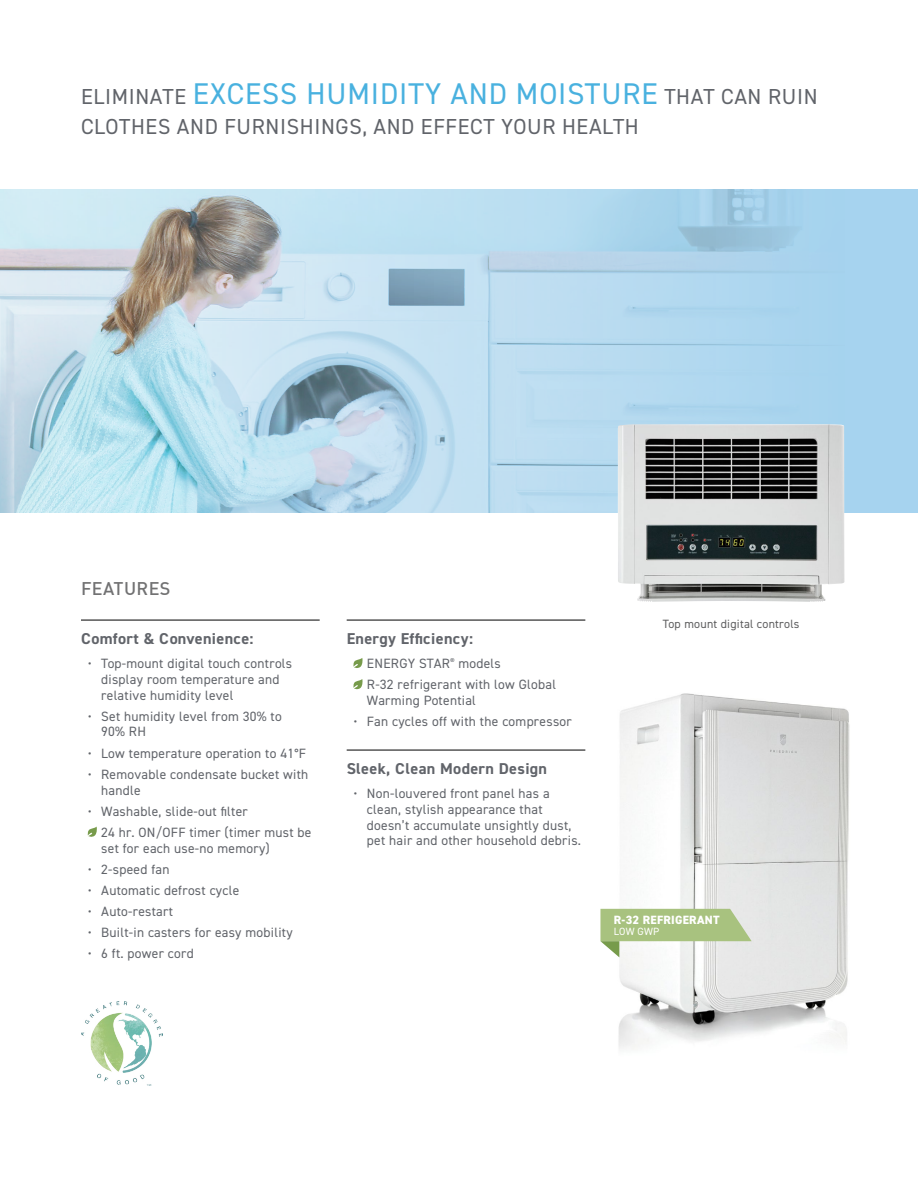
<style>
.page{position:relative;width:918px;height:1188px;background:#fff}
.page>*{position:absolute;margin:0;border:0;box-sizing:border-box;transform-origin:0 0}
.t1{font:30px "DIN2014";letter-spacing:.03em;color:#49b1df}
.t2{font:21.75px "DIN2014";letter-spacing:.03em;color:#61646a}
.t3{font:500 18px "DIN";letter-spacing:.02em;color:#727273}
.t4{font:700 15.75px "DIN2014";letter-spacing:.02em;color:#61646a}
.t5{font:13.5px/15.8px "DIN2014";letter-spacing:.02em;color:#61646a}
.t6{font:12px "DIN2014";letter-spacing:.02em;color:#5e5e5f}
.t7{font:800 12px "DIN2014";letter-spacing:.02em;color:#fff}
.t8{font:10.5px "DIN2014";letter-spacing:.02em;color:#fff}
.s1{font-size:21.75px;color:#61646a}
</style>
<div class="page">
<svg style="left:0;top:189px;width:918px;height:324px;background:#b5d5e6"></svg>
<hr style="left:81px;top:620px;width:239px;height:1px;background:#000">
<svg style="left:87px;top:826px;width:10px;height:11px"></svg>
<hr style="left:347px;top:620px;width:238px;height:1px;background:#000">
<hr style="left:347px;top:750px;width:238px;height:1px;background:#000">
<svg style="left:353px;top:658px;width:10px;height:10px"></svg>
<svg style="left:353px;top:679px;width:10px;height:11px"></svg>
<img style="left:618px;top:424px;width:226px;height:178px">
<img style="left:604px;top:693px;width:246px;height:356px">
<svg style="left:600px;top:909px;width:152px;height:48px"></svg>
<img style="left:81px;top:1001px;width:81px;height:85px">
<h1 class="t1" style="left:81px;top:75px;width:738px"><span class="s1">ELIMINATE</span> EXCESS HUMIDITY AND MOISTURE <span class="s1">THAT CAN RUIN</span></h1>
<h2 class="t2" style="left:81px;top:113px;width:559px">CLOTHES AND FURNISHINGS, AND EFFECT YOUR HEALTH</h2>
<h3 class="t3" style="left:81px;top:577px;width:91px">FEATURES</h3>
<p class="t4" style="left:81px;top:628px;width:174px">Comfort &amp; Convenience:</p>
<p class="t5" style="left:101px;top:655px;width:192px;text-indent:-14px">• Top-mount digital touch controls display room temperature and relative humidity level</p>
<p class="t5" style="left:101px;top:708px;width:182px;text-indent:-14px">• Set humidity level from 30% to<br>90% RH</p>
<p class="t5" style="left:88px;top:745px;width:220px">• Low temperature operation to 41°F</p>
<p class="t5" style="left:101px;top:766px;width:209px;text-indent:-14px">• Removable condensate bucket with handle</p>
<p class="t5" style="left:101px;top:800px;width:212px;line-height:21.1px;text-indent:-14px">• Washable, slide-out filter<br>24 hr. ON/OFF timer (timer must be</p>
<p class="t5" style="left:101px;top:840px;width:170px">set for each use-no memory)</p>
<p class="t5" style="left:88px;top:861px;width:83px">• 2-speed fan</p>
<p class="t5" style="left:88px;top:882px;width:153px">• Automatic defrost cycle</p>
<p class="t5" style="left:88px;top:903px;width:87px">• Auto-restart</p>
<p class="t5" style="left:88px;top:924px;width:206px">• Built-in casters for easy mobility</p>
<p class="t5" style="left:88px;top:946px;width:108px">• 6 ft. power cord</p>
<p class="t4" style="left:347px;top:628px;width:128px">Energy Efficiency:</p>
<p class="t5" style="left:367px;top:653px;width:191px;line-height:21.1px">ENERGY STAR<sup>®</sup> models<br>R-32 refrigerant with low Global</p>
<p class="t5" style="left:367px;top:692px;width:111px">Warming Potential</p>
<p class="t5" style="left:353px;top:713px;width:220px">• Fan cycles off with the compressor</p>
<p class="t4" style="left:347px;top:758px;width:202px">Sleek, Clean Modern Design</p>
<p class="t5" style="left:367px;top:785px;width:216px;text-indent:-14px">• Non-louvered front panel has a clean, stylish appearance that doesn’t accumulate unsightly dust, pet hair and other household debris.</p>
<p class="t6" style="left:663px;top:616px;width:138px">Top mount digital controls</p>
<p class="t7" style="left:614px;top:912px;width:107px">R-32 REFRIGERANT</p>
<p class="t8" style="left:614px;top:925px;width:47px">LOW GWP</p>
</div>
